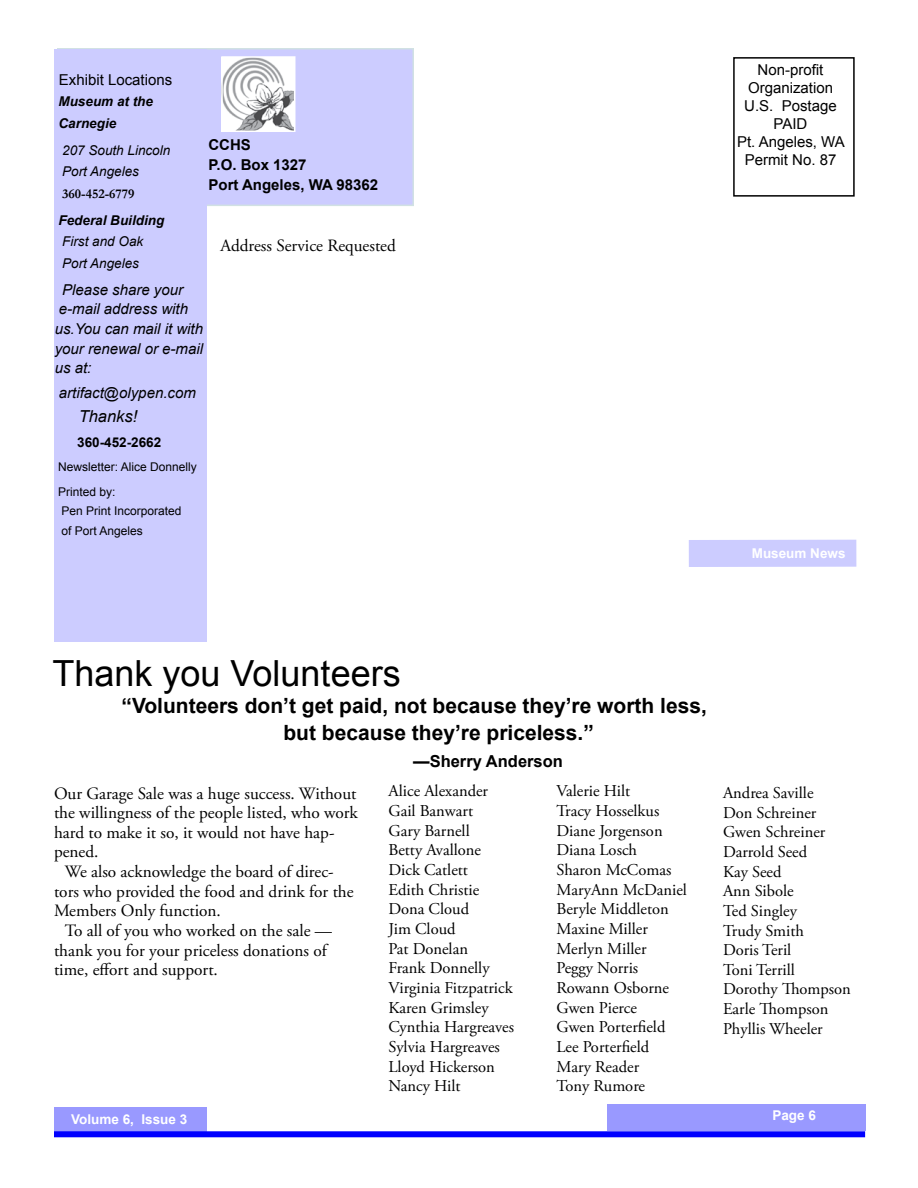
<style>
.page{position:relative;width:918px;height:1188px;background:#fff}
.page>*{position:absolute;margin:0;border:0;box-sizing:border-box;transform-origin:0 0}
.t1{font:36px "Arial";color:#000}
.t2{font:700 21px/27px "Arial";color:#000}
.t3{font:17.25px/19.6px "Adobe Garamond Pro";color:#000}
.t4{font:17.25px/19.6px "Adobe Garamond";color:#000}
.t5{font:16.5px/19.6px "Adobe Garamond Pro";color:#000}
.t6{font:700 16.5px "Arial";color:#000}
.t7{font:italic 16.5px "Arial";color:#000}
.t8{font:italic 15px/19.6px "Arial";color:#000}
.t9{font:15px/18px "Arial";color:#000;text-align:center}
.t10{font:700 15px/19.6px "Arial";color:#000}
.t11{font:italic 13.5px/21.8px "Arial";color:#000}
.t12{font:italic 700 13.5px/21.8px "Arial";color:#000}
.t13{font:700 13.5px "Arial";color:#fff}
.t14{font:700 13.5px "Garamond";color:#000}
.t15{font:700 13.5px "Arial";color:#000}
.t16{font:12px/24.5px "Arial";color:#000}
</style>
<div class="page">
<div style="left:57px;top:48px;width:357px;height:158px;background:#ccf;border:2px solid #d1e1e3"></div>
<div style="left:689px;top:540px;width:167px;height:27px;background:#ccf"></div>
<div style="left:608px;top:1104px;width:258px;height:27px;background:#99f"></div>
<div style="left:733px;top:57px;width:122px;height:140px;border:2px solid #000"></div>
<div style="left:55px;top:50px;width:152px;height:592px;background:#ccf"></div>
<div style="left:54px;top:1107px;width:152px;height:27px;background:#99f"></div>
<div style="left:54px;top:1131px;width:811px;height:6px;background:#00f"></div>
<img style="left:224px;top:59px;width:69px;height:70px">
<div style="left:221px;top:56px;width:75px;height:76px;border:2px solid #fff"></div>
<p class="t9" style="left:59px;top:70px;width:115px">Exhibit Locations</p>
<p class="t12" style="left:59px;top:91px;width:96px">Museum at the<br>Carnegie</p>
<p class="t11" style="left:62px;top:139px;width:110px">207 South Lincoln<br>Port Angeles</p>
<p class="t14" style="left:62px;top:185px;width:74px">360-452-6779</p>
<p class="t12" style="left:59px;top:210px;width:107px">Federal Building</p>
<p class="t11" style="left:62px;top:231px;width:83px">First and Oak<br>Port Angeles</p>
<p class="t8" style="left:55px;top:280px;width:150px;text-indent:8px">Please share your e-mail address with us.You can mail it with your renewal or e-mail us at:</p>
<p class="t8" style="left:59px;top:383px;width:138px">artifact@olypen.com</p>
<p class="t7" style="left:79px;top:406px;width:60px">Thanks!</p>
<p class="t15" style="left:77px;top:433px;width:86px">360-452-2662</p>
<p class="t16" style="left:58px;top:455px;width:140px">Newsletter: Alice Donnelly<br>Printed by:</p>
<p class="t16" style="left:61px;top:501px;width:122px;line-height:19.6px">Pen Print Incorporated of Port Angeles</p>
<p class="t10" style="left:208px;top:136px;width:171px">CCHS<br>P.O. Box 1327<br>Port Angeles, WA 98362</p>
<p class="t3" style="left:220px;top:236px;width:177px">Address Service Requested</p>
<p class="t9" style="left:737px;top:61px;width:109px">Non-profit<br>Organization<br>U.S. Postage<br>PAID<br>Pt. Angeles, WA<br>Permit No. 87</p>
<p class="t13" style="left:752px;top:545px;width:95px">Museum News</p>
<h1 class="t1" style="left:52px;top:650px;width:350px">Thank you Volunteers</h1>
<p class="t2" style="left:283px;top:693px;width:425px;text-indent:-162px">“Volunteers don’t get paid, not because they’re worth less, but because they’re priceless.”</p>
<p class="t6" style="left:413px;top:750px;width:151px">—Sherry Anderson</p>
<p class="t3" style="left:54px;top:784px;width:305px">Our Garage Sale was a huge success. Without the willingness of the people listed, who work hard to make it so, it would not have hap&shy;pened.</p>
<p class="t4" style="left:54px;top:862px;width:301px;text-indent:11px">We also acknowledge the board of direc&shy;tors who provided the food and drink for the<br>Members Only function.</p>
<p class="t3" style="left:54px;top:921px;width:280px;text-indent:11px">To all of you who worked on the sale — thank you for your priceless donations of time, effort and support.</p>
<p class="t5" style="left:388px;top:782px;width:127px">Alice Alexander<br>Gail Banwart<br>Gary Barnell<br>Betty Avallone<br>Dick Catlett<br>Edith Christie<br>Dona Cloud<br>Jim Cloud<br>Pat Donelan<br>Frank Donnelly<br>Virginia Fitzpatrick<br>Karen Grimsley<br>Cynthia Hargreaves<br>Sylvia Hargreaves<br>Lloyd Hickerson<br>Nancy Hilt</p>
<p class="t5" style="left:557px;top:782px;width:132px">Valerie Hilt<br>Tracy Hosselkus<br>Diane Jorgenson<br>Diana Losch<br>Sharon McComas<br>MaryAnn McDaniel<br>Beryle Middleton<br>Maxine Miller<br>Merlyn Miller<br>Peggy Norris<br>Rowann Osborne<br>Gwen Pierce<br>Gwen Porterfield<br>Lee Porterfield<br>Mary Reader<br>Tony Rumore</p>
<p class="t5" style="left:723px;top:783px;width:129px">Andrea Saville<br>Don Schreiner<br>Gwen Schreiner<br>Darrold Seed<br>Kay Seed<br>Ann Sibole<br>Ted Singley<br>Trudy Smith<br>Doris Teril<br>Toni Terrill<br>Dorothy Thompson<br>Earle Thompson<br>Phyllis Wheeler</p>
<p class="t13" style="left:71px;top:1110px;width:118px">Volume 6, Issue 3</p>
<p class="t13" style="left:772px;top:1106px;width:45px">Page 6</p>
</div>
